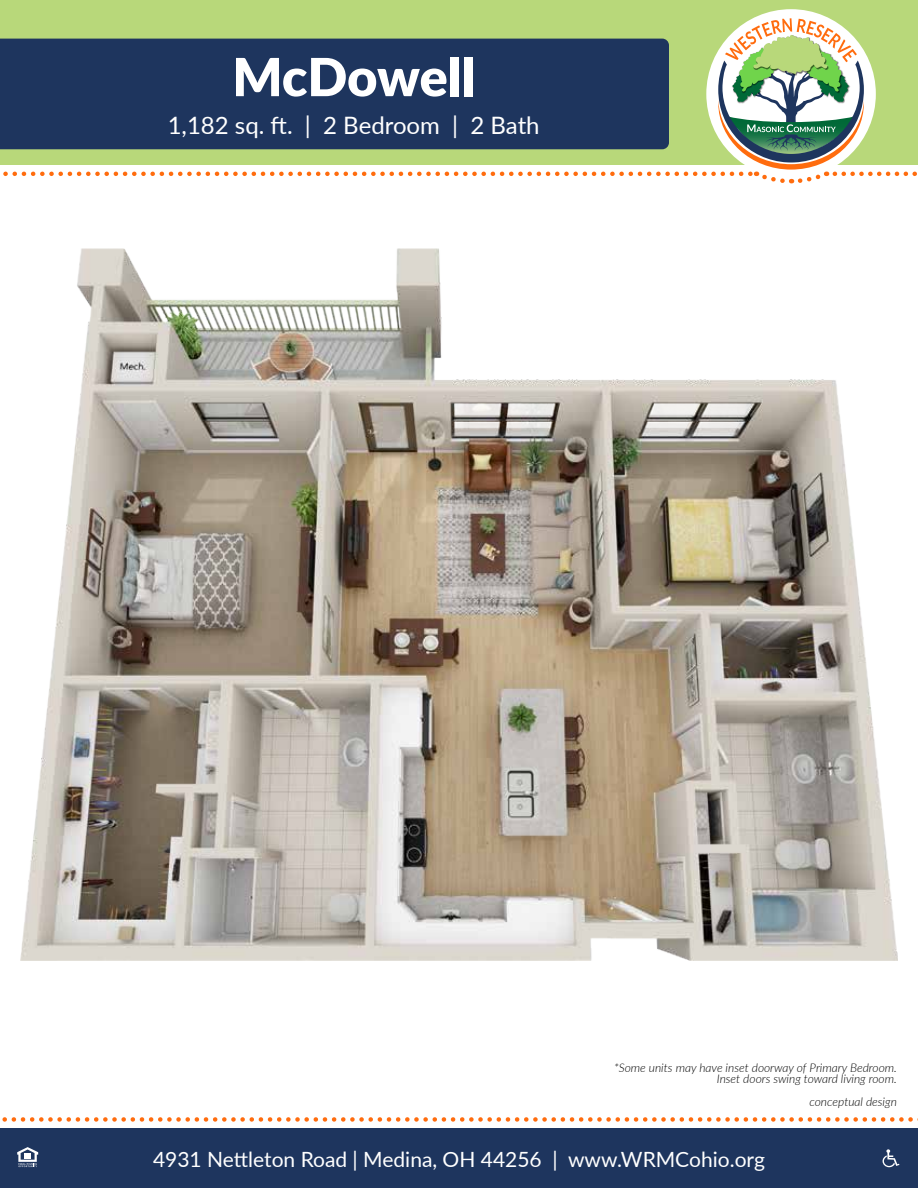
<style>
.page{position:relative;width:918px;height:1188px;background:#fff}
.page>*{position:absolute;margin:0;border:0;box-sizing:border-box;transform-origin:0 0}
.t1{font:900 52.5px "Lato";letter-spacing:-.005em;color:#fff}
.t2{font:24px "Lato";color:#fff}
.t3{font:21px "Lato";color:#fff}
.t4{font:italic 300 12px/11.4px "Lato";color:#000;text-align:right}
</style>
<div class="page">
<div style="left:0;top:0;width:918px;height:165px;background:#b8d87a"></div>
<div style="left:0;top:1129px;width:918px;height:59px;background:#1e355e"></div>
<svg style="left:2px;top:1117px;width:916px;height:5px"></svg>
<img style="left:20px;top:249px;width:878px;height:711px">
<svg style="left:17px;top:1147px;width:21px;height:20px"></svg>
<svg style="left:0;top:18px;width:917px;height:166px"></svg>
<svg style="left:883px;top:1149px;width:16px;height:18px"></svg>
<h1 class="t1" style="left:232px;top:38px;width:244px">McDowell</h1>
<h2 class="t2" style="left:168px;top:108px;width:374px">1,182 sq. ft. | 2 Bedroom | 2 Bath</h2>
<p class="t4" style="left:614px;top:1061px;width:284px">*Some units may have inset doorway of Primary Bedroom.<br>Inset doors swing toward living room.</p>
<p class="t4" style="left:809px;top:1096px;width:89px">conceptual design</p>
<h3 class="t3" style="left:153px;top:1144px;width:613px">4931 Nettleton Road | Medina, OH 44256 | www.WRMCohio.org</h3>
</div>
